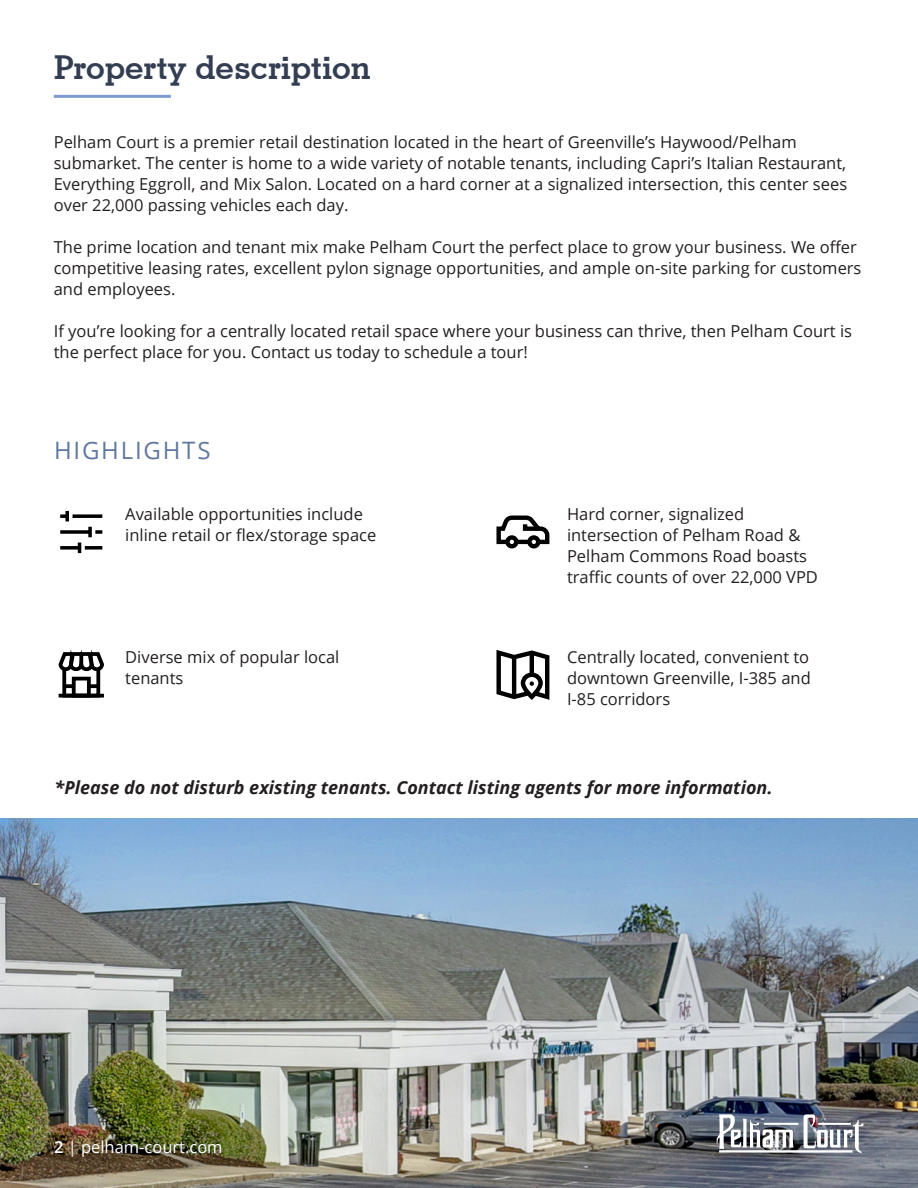
<style>
.page{position:relative;width:918px;height:1188px;background:#fff}
.page>*{position:absolute;margin:0;border:0;box-sizing:border-box;transform-origin:0 0}
.section_titles{font:700 33px "Geometric Slab 703 BT";color:#343e52}
.section_subtitles2{font:24px "Open Sans";letter-spacing:.075em;color:#60779f}
.copy_-_blocks{font:italic 700 18px "Open Sans";color:#231f20}
.copy_-_blocks-2{font:16.5px/21px "Open Sans";color:#231f20}
.web_address{font:16.5px "Open Sans";color:#fff}
.s1{font-weight:600}
</style>
<div class="page">
<img style="left:0;top:819px;width:918px;height:369px">
<svg style="left:73px;top:514px;width:29px;height:4px"></svg>
<svg style="left:60px;top:514px;width:5px;height:4px"></svg>
<svg style="left:95px;top:530px;width:7px;height:4px"></svg>
<svg style="left:60px;top:530px;width:28px;height:4px"></svg>
<svg style="left:85px;top:546px;width:17px;height:4px"></svg>
<svg style="left:60px;top:546px;width:18px;height:4px"></svg>
<svg style="left:65px;top:511px;width:4px;height:10px"></svg>
<svg style="left:88px;top:527px;width:4px;height:10px"></svg>
<svg style="left:78px;top:543px;width:3px;height:10px"></svg>
<svg style="left:58px;top:650px;width:46px;height:20px"></svg>
<svg style="left:79px;top:654px;width:4px;height:11px"></svg>
<div style="left:62px;top:667px;width:38px;height:31px;border:4px solid #000"></div>
<svg style="left:59px;top:694px;width:45px;height:4px"></svg>
<div style="left:72px;top:677px;width:19px;height:21px;border:4px solid #000"></div>
<svg style="left:64px;top:684px;width:10px;height:4px"></svg>
<svg style="left:89px;top:684px;width:9px;height:4px"></svg>
<div style="left:505px;top:535px;width:13px;height:13px;border:4px solid #000;border-radius:50%"></div>
<div style="left:527px;top:535px;width:13px;height:13px;border:4px solid #000;border-radius:50%"></div>
<svg style="left:496px;top:515px;width:53px;height:31px"></svg>
<svg style="left:496px;top:650px;width:53px;height:49px"></svg>
<hr style="left:512px;top:657px;width:4px;height:40px;background:#000">
<hr style="left:530px;top:653px;width:4px;height:22px;background:#000">
<hr style="left:54px;top:95px;width:117px;height:3px;background:#7e9bd0">
<svg style="left:717px;top:1114px;width:147px;height:39px"></svg>
<p class="section_titles" style="left:54px;top:47px;width:318px">Property description</p>
<p class="copy_-_blocks-2" style="left:54px;top:131px;width:795px">Pelham Court is a premier retail destination located in the heart of Greenville’s Haywood/Pelham submarket. The center is home to a wide variety of notable tenants, including Capri’s Italian Restaurant, Everything Eggroll, and Mix Salon. Located on a hard corner at a signalized intersection, this center sees over 22,000 passing vehicles each day.</p>
<p class="copy_-_blocks-2" style="left:54px;top:236px;width:809px">The prime location and tenant mix make Pelham Court the perfect place to grow your business. We offer competitive leasing rates, excellent pylon signage opportunities, and ample on-site parking for customers and employees.</p>
<p class="copy_-_blocks-2" style="left:54px;top:320px;width:800px">If you’re looking for a centrally located retail space where your business can thrive, then Pelham Court is the perfect place for you. Contact us today to schedule a tour!</p>
<p class="section_subtitles2" style="left:54px;top:434px;width:158px">HIGHLIGHTS</p>
<p class="copy_-_blocks-2" style="left:125px;top:503px;width:253px">Available opportunities include inline retail or flex/storage space</p>
<p class="copy_-_blocks-2" style="left:125px;top:646px;width:216px">Diverse mix of popular local tenants</p>
<p class="copy_-_blocks-2" style="left:567px;top:503px;width:252px">Hard corner, signalized intersection of Pelham Road &amp;<br>Pelham Commons Road boasts traffic counts of over 22,000 VPD</p>
<p class="copy_-_blocks-2" style="left:567px;top:646px;width:245px;text-align:justify">Centrally located, convenient to downtown Greenville, I-385 and I-85 corridors</p>
<p class="copy_-_blocks" style="left:55px;top:775px;width:719px">*Please do not disturb existing tenants. Contact listing agents for more information.</p>
<p class="web_address" style="left:54px;top:1135px;width:170px"><span class="s1">2</span> | pelham-court.com</p>
</div>
